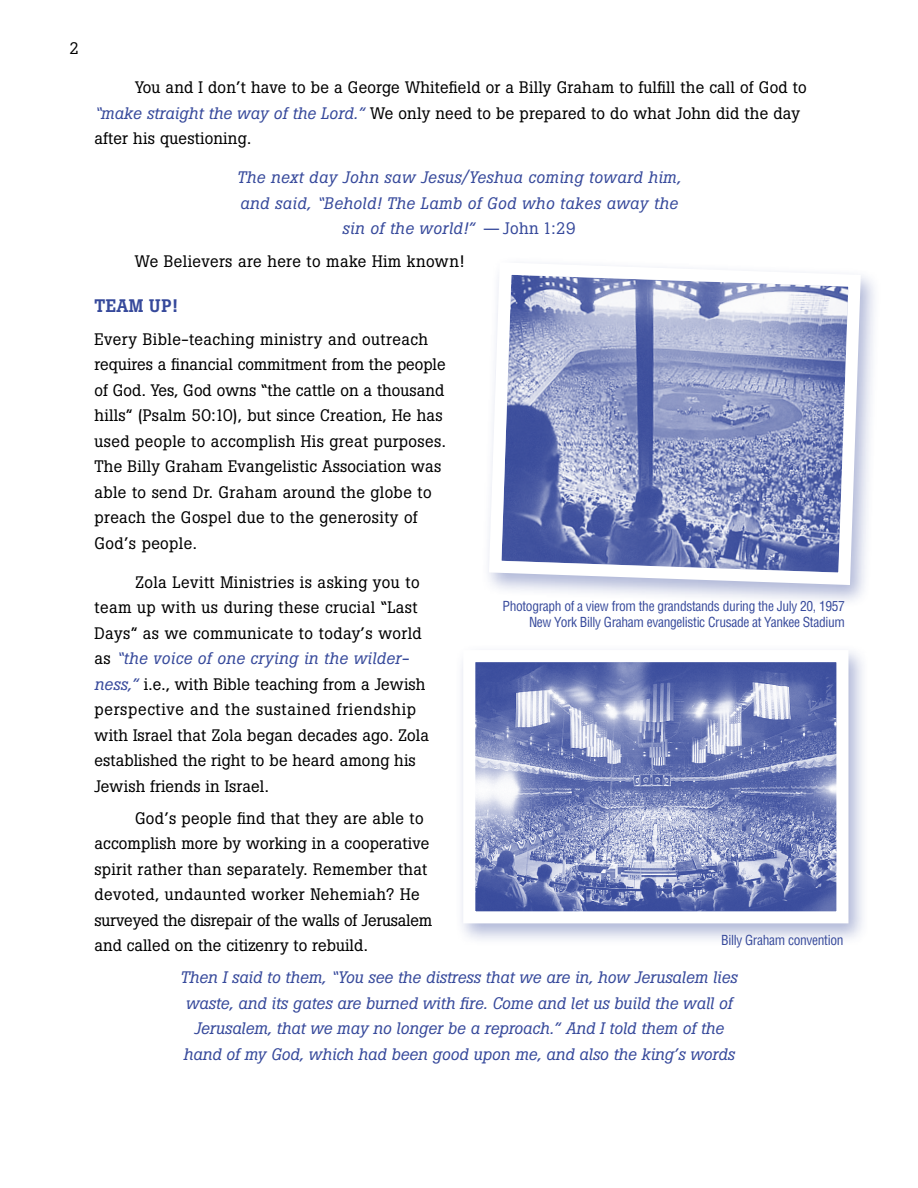
<style>
.page{position:relative;width:918px;height:1188px;background:#fff}
.page>*{position:absolute;margin:0;border:0;box-sizing:border-box;transform-origin:0 0}
.t1{font:500 18px "Boton";letter-spacing:.025em;color:#36499b}
.t2{font:16.5px/25.5px "Boton";letter-spacing:.015em;color:#000}
.t3{font:italic 16.5px/25.5px "Boton";color:#36499b;text-align:center}
.t4{font:italic 16.5px/25.5px "Boton";letter-spacing:.025em;color:#36499b;text-align:center}
.t5{font:condensed 13.5px/16.2px "Helvetica";letter-spacing:-.025em;color:#36499b;text-align:right}
.s1{font-style:italic;color:#36499b}
.s2{font-style:normal}
</style>
<div class="page">
<div style="left:481px;top:257px;width:400px;height:351px;background:#36499b;opacity:.4"></div>
<svg style="left:483px;top:257px;width:384px;height:334px"></svg>
<div style="left:455px;top:644px;width:414px;height:302px;background:#36499b;opacity:.4"></div>
<svg style="left:457px;top:644px;width:398px;height:285px"></svg>
<p class="t2" style="left:69px;top:35px;width:11px">2</p>
<p class="t2" style="left:94px;top:75px;width:714px;text-indent:41px">You and I don’t have to be a George Whitefield or a Billy Graham to fulfill the call of God to <span class="s1">“make straight the way of the Lord.”</span> We only need to be prepared to do what John did the day after his questioning.</p>
<p class="t4" style="left:237px;top:165px;width:445px">The next day John saw Jesus/Yeshua coming toward him, and said, “Behold! The Lamb of God who takes away the sin of the world!” <span class="s2">—John 1:29</span></p>
<p class="t2" style="left:135px;top:248px;width:331px">We Believers are here to make Him known!</p>
<p class="t1" style="left:94px;top:295px;width:85px">TEAM UP!</p>
<p class="t2" style="left:94px;top:326px;width:353px">Every Bible-teaching ministry and outreach requires a financial commitment from the people of God. Yes, God owns “the cattle on a thousand hills” (Psalm 50:10), but since Creation, He has used people to accomplish His great purposes.<br>The Billy Graham Evangelistic Association was able to send Dr. Graham around the globe to preach the Gospel due to the generosity of God’s people.</p>
<p class="t2" style="left:94px;top:569px;width:336px;text-indent:41px">Zola Levitt Ministries is asking you to team up with us during these crucial “Last Days” as we communicate to today’s world as <span class="s1">“the voice of one crying in the wilder&shy;ness,”</span> i.e., with Bible teaching from a Jewish perspective and the sustained friendship with Israel that Zola began decades ago. Zola established the right to be heard among his Jewish friends in Israel.</p>
<p class="t2" style="left:94px;top:805px;width:339px;text-indent:41px">God’s people find that they are able to accomplish more by working in a cooperative spirit rather than separately. Remember that devoted, undaunted worker Nehemiah? He surveyed the disrepair of the walls of Jerusalem and called on the citizenry to rebuild.</p>
<p class="t3" style="left:181px;top:965px;width:558px">Then I said to them, “You see the distress that we are in, how Jerusalem lies waste, and its gates are burned with fire. Come and let us build the wall of Jerusalem, that we may no longer be a reproach.” And I told them of the hand of my God, which had been good upon me, and also the king’s words</p>
<p class="t5" style="left:503px;top:598px;width:344px">Photograph of a view from the grandstands during the July 20, 1957<br>New York Billy Graham evangelistic Crusade at Yankee Stadium</p>
<p class="t5" style="left:721px;top:932px;width:124px">Billy Graham convention</p>
</div>
